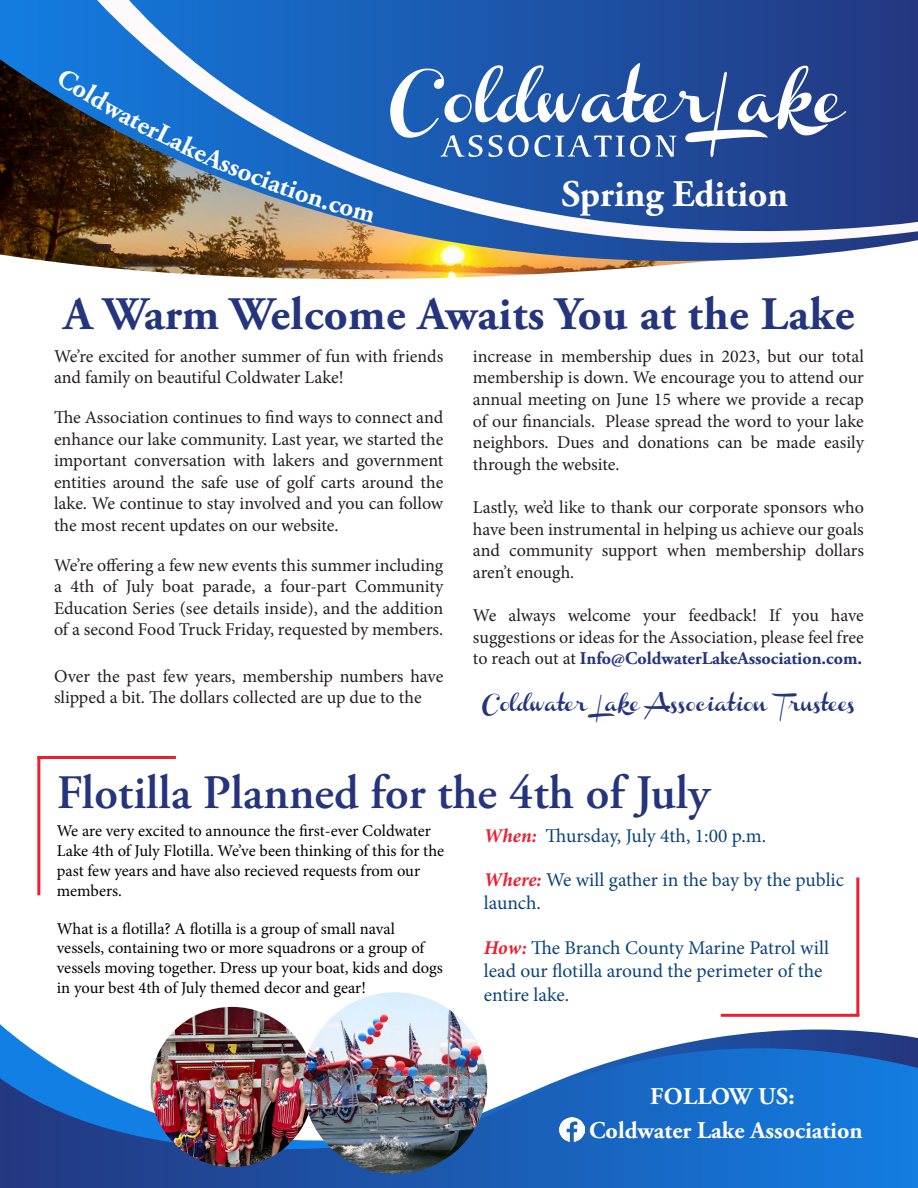
<style>
.page{position:relative;width:918px;height:1188px;background:#fff}
.page>*{position:absolute;margin:0;border:0;box-sizing:border-box;transform-origin:0 0}
.t1{font:600 48px "Adobe Garamond Pro";color:#24357d}
.Month{font:700 46.5px "Adobe Garamond Pro";letter-spacing:.01em;color:#24357d}
.Month-2{font:700 37.5px "Adobe Garamond Pro";color:#fff}
.Month-3{font:700 24px "Adobe Garamond Pro";color:#fff}
.Month-4{font:19.5px/23.4px "Minion Pro";color:#0c447b}
.Month-5{font:18px/21.6px "Minion Pro";letter-spacing:-.005em;color:#231f20;text-align:justify}
.Month-6{font:16.5px/19.8px "Minion Pro";letter-spacing:-.005em;color:#000}
.t2{font:15px "Channel Slanted 1";color:#24357d}
.s1{font-family:"Adobe Garamond Pro";font-weight:700;color:#24357d}
.s2{font-weight:700;font-style:italic;color:#ee1e30}
</style>
<div class="page">
<svg style="left:14px;top:0;width:904px;height:280px;background:#506b9a"></svg>
<svg style="left:390px;top:63px;width:456px;height:94px"></svg>
<svg style="left:0;top:1024px;width:918px;height:24px"></svg>
<svg style="left:0;top:1048px;width:918px;height:140px;background:#3174c5"></svg>
<img style="left:151px;top:1007px;width:152px;height:160px">
<img style="left:303px;top:992px;width:184px;height:182px">
<hr style="left:37px;top:757px;width:3px;height:138px;background:#ee1e30">
<hr style="left:37px;top:756px;width:139px;height:3px;background:#ee1e30">
<hr style="left:856px;top:878px;width:3px;height:138px;background:#ee1e30">
<hr style="left:721px;top:1014px;width:138px;height:3px;background:#ee1e30">
<img style="left:559px;top:1117px;width:25px;height:25px">
<svg style="left:56px;top:67px;width:319px;height:156px;background:#406a9a"></svg>
<p class="Month-2" style="left:562px;top:172px;width:228px">Spring Edition</p>
<p class="Month" style="left:64px;top:288px;width:792px">A Warm Welcome Awaits You at the Lake</p>
<p class="Month-5" style="left:54px;top:345px;width:391px">We’re excited for another summer of fun with friends and family on beautiful Coldwater Lake!</p>
<p class="Month-5" style="left:54px;top:406px;width:391px">The Association continues to find ways to connect and enhance our lake community. Last year, we started the important conversation with lakers and government entities around the safe use of golf carts around the lake. We continue to stay involved and you can follow the most recent updates on our website.</p>
<p class="Month-5" style="left:54px;top:554px;width:391px">We’re offering a few new events this summer including a 4th of July boat parade, a four-part Community Education Series (see details inside), and the addition of a second Food Truck Friday, requested by members.</p>
<p class="Month-5" style="left:54px;top:665px;width:391px">Over the past few years, membership numbers have slipped a bit. The dollars collected are up due to the</p>
<p class="Month-5" style="left:473px;top:345px;width:392px">increase in membership dues in 2023, but our total membership is down. We encourage you to attend our annual meeting on June 15 where we provide a recap of our financials. Please spread the word to your lake neighbors. Dues and donations can be made easily through the website.</p>
<p class="Month-5" style="left:473px;top:496px;width:392px">Lastly, we’d like to thank our corporate sponsors who have been instrumental in helping us achieve our goals and community support when membership dollars aren’t enough.</p>
<p class="Month-5" style="left:473px;top:604px;width:392px">We always welcome your feedback! If you have suggestions or ideas for the Association, please feel free to reach out at <span class="s1">Info@ColdwaterLakeAssociation.com.</span></p>
<h1 class="t2" style="left:482px;top:697px;width:375px">Coldwater Lake Association Trustees</h1>
<h1 class="t1" style="left:57px;top:765px;width:654px">Flotilla Planned for the 4th of July</h1>
<p class="Month-4" style="left:484px;top:824px;width:284px"><span class="s2">When:</span> Thursday, July 4th, 1:00 p.m.</p>
<p class="Month-4" style="left:484px;top:868px;width:362px"><span class="s2">Where:</span> We will gather in the bay by the public launch.</p>
<p class="Month-4" style="left:484px;top:936px;width:347px"><span class="s2">How:</span> The Branch County Marine Patrol will lead our flotilla around the perimeter of the entire lake.</p>
<p class="Month-6" style="left:57px;top:821px;width:389px">We are very excited to announce the first-ever Coldwater Lake 4th of July Flotilla. We’ve been thinking of this for the past few years and have also recieved requests from our members.</p>
<p class="Month-6" style="left:57px;top:919px;width:388px">What is a flotilla? A flotilla is a group of small naval vessels, containing two or more squadrons or a group of vessels moving together. Dress up your boat, kids and dogs in your best 4th of July themed decor and gear!</p>
<p class="Month-3" style="left:650px;top:1083px;width:146px">FOLLOW US:</p>
<p class="Month-3" style="left:589px;top:1117px;width:275px">Coldwater Lake Association</p>
</div>
